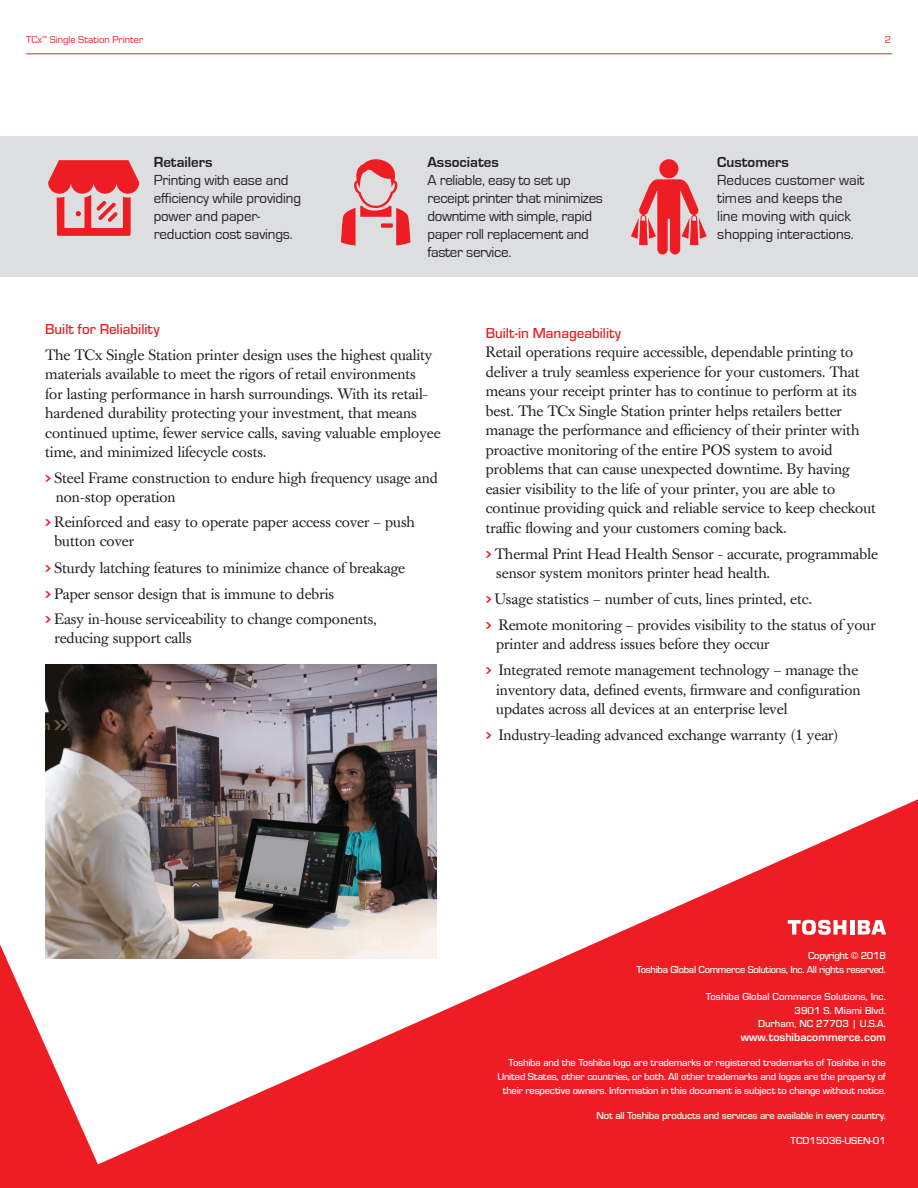
<style>
.page{position:relative;width:918px;height:1188px;background:#fff}
.page>*{position:absolute;margin:0;border:0;box-sizing:border-box;transform-origin:0 0}
.t1{font:15px/19.5px "Caslon Book BE";color:#231f20}
.t2{font:15px/18px "Eurostile";letter-spacing:-.01em;color:#231f20}
.t3{font:500 15px "Eurostile";color:#ee1d23}
.t4{font:700 15px "Eurostile";color:#231f20}
.t5{font:500 10.5px/13.6px "Eurostile";letter-spacing:-.02em;color:#fff;text-align:right}
.t6{font:500 10.5px/13.6px "Eurostile";color:#fff;text-align:right}
.t7{font:10.5px "Eurostile";color:#ee1d23}
.t8{font:600 10.5px "Eurostile LT Std";color:#fff}
.s1{font-family:"Chevron";font-size:16.5px;color:#ee1d23}
.s2{font-style:inherit}
</style>
<div class="page">
<svg style="left:0;top:799px;width:918px;height:389px;fill:#ee1d23"></svg>
<hr style="left:26px;top:54px;width:866px;height:1px;background:#ee1d23">
<hr style="left:850px;top:920px;width:4px;height:15px;background:#fff">
<svg style="left:858px;top:920px;width:28px;height:15px"></svg>
<svg style="left:788px;top:920px;width:58px;height:15px"></svg>
<div style="left:0;top:137px;width:918px;height:140px;background:#dddee0"></div>
<svg style="left:48px;top:160px;width:91px;height:76px"></svg>
<svg style="left:341px;top:159px;width:69px;height:87px"></svg>
<div style="left:659px;top:159px;width:19px;height:19px;background:#ee1d23;border-radius:50%"></div>
<svg style="left:631px;top:178px;width:76px;height:76px"></svg>
<img style="left:45px;top:664px;width:391px;height:295px">
<p class="t7" style="left:26px;top:33px;width:119px">TCx<sup>™</sup> Single Station Printer</p>
<p class="t7" style="left:885px;top:33px;width:8px">2</p>
<p class="t4" style="left:154px;top:154px;width:60px">Retailers</p>
<p class="t2" style="left:154px;top:171px;width:149px">Printing with ease and efficiency while providing power and paper&shy;reduction cost savings.</p>
<p class="t4" style="left:427px;top:154px;width:73px">Associates</p>
<p class="t2" style="left:427px;top:171px;width:177px">A reliable, easy to set up receipt printer that minimizes downtime with simple, rapid paper roll replacement and faster service.</p>
<p class="t4" style="left:717px;top:154px;width:73px">Customers</p>
<p class="t2" style="left:717px;top:171px;width:149px">Reduces customer wait times and keeps the line moving with quick shopping interactions.</p>
<p class="t3" style="left:45px;top:319px;width:116px">Built for Reliability</p>
<p class="t1" style="left:45px;top:345px;width:397px">The TCx Single Station printer design uses the highest quality materials available to meet the rigors of retail environments<br>for lasting performance in harsh surroundings. With its retail&shy;hardened durability protecting your investment, that means continued uptime, fewer service calls, saving valuable employee time, and minimized lifecycle costs.</p>
<p class="t1" style="left:56px;top:468px;width:384px;text-indent:-10px"><span class="s1">•</span> Steel Frame construction to endure high frequency usage and non-stop operation</p>
<p class="t1" style="left:54px;top:512px;width:362px;text-indent:-9px"><span class="s1">•</span> Reinforced and easy to operate paper access cover – push button cover</p>
<p class="t1" style="left:45px;top:559px;width:361px"><span class="s1">•</span> Sturdy latching features to minimize chance of breakage</p>
<p class="t1" style="left:45px;top:585px;width:290px"><span class="s1">•</span> Paper sensor design that is immune to debris</p>
<p class="t1" style="left:54px;top:609px;width:324px;text-indent:-9px"><span class="s1">•</span> Easy in-house serviceability to change components<span class="s2">, </span>reducing support calls</p>
<p class="t3" style="left:486px;top:323px;width:137px">Built-in Manageability</p>
<p class="t1" style="left:486px;top:343px;width:392px">Retail operations require accessible, dependable printing to deliver a truly seamless experience for your customers. That means your receipt printer has to continue to perform at its best. The TCx Single Station printer helps retailers better manage the performance and efficiency of their printer with proactive monitoring of the entire POS system to avoid problems that can cause unexpected downtime. By having easier visibility to the life of your printer, you are able to continue providing quick and reliable service to keep checkout traffic flowing and your customers coming back.</p>
<p class="t1" style="left:496px;top:544px;width:383px;text-indent:-10px"><span class="s1">•</span> Thermal Print Head Health Sensor - accurate, programmable sensor system monitors printer head health.</p>
<p class="t1" style="left:486px;top:589px;width:328px"><span class="s1">•</span> Usage statistics – number of cuts, lines printed, etc.</p>
<p class="t1" style="left:496px;top:615px;width:381px;text-indent:-10px"><span class="s1">•</span> Remote monitoring – provides visibility to the status of your printer and address issues before they occur</p>
<p class="t1" style="left:496px;top:661px;width:366px;text-indent:-10px"><span class="s1">•</span> Integrated remote management technology – manage the inventory data, defined events, firmware and configuration updates across all devices at an enterprise level</p>
<p class="t1" style="left:486px;top:725px;width:354px"><span class="s1">•</span> Industry-leading advanced exchange warranty (1 year)</p>
<p class="t5" style="left:636px;top:948px;width:251px">Copyright © 2018<br>Toshiba Global Commerce Solutions, Inc. All rights reserved.</p>
<p class="t6" style="left:706px;top:989px;width:182px">Toshiba Global Commerce Solutions, Inc.<br>3901 S. Miami Blvd.<br>Durham, NC 27703 | U.S.A.</p>
<p class="t8" style="left:741px;top:1031px;width:147px">www.toshibacommerce.com</p>
<p class="t5" style="left:497px;top:1056px;width:390px">Toshiba and the Toshiba logo are trademarks or registered trademarks of Toshiba in the<br>United States, other countries, or both. All other trademarks and logos are the property of their respective owners. Information in this document is subject to change without notice.</p>
<p class="t5" style="left:597px;top:1108px;width:291px">Not all Toshiba products and services are available in every country.</p>
<p class="t6" style="left:791px;top:1133px;width:97px">TCD15036-USEN-01</p>
</div>
